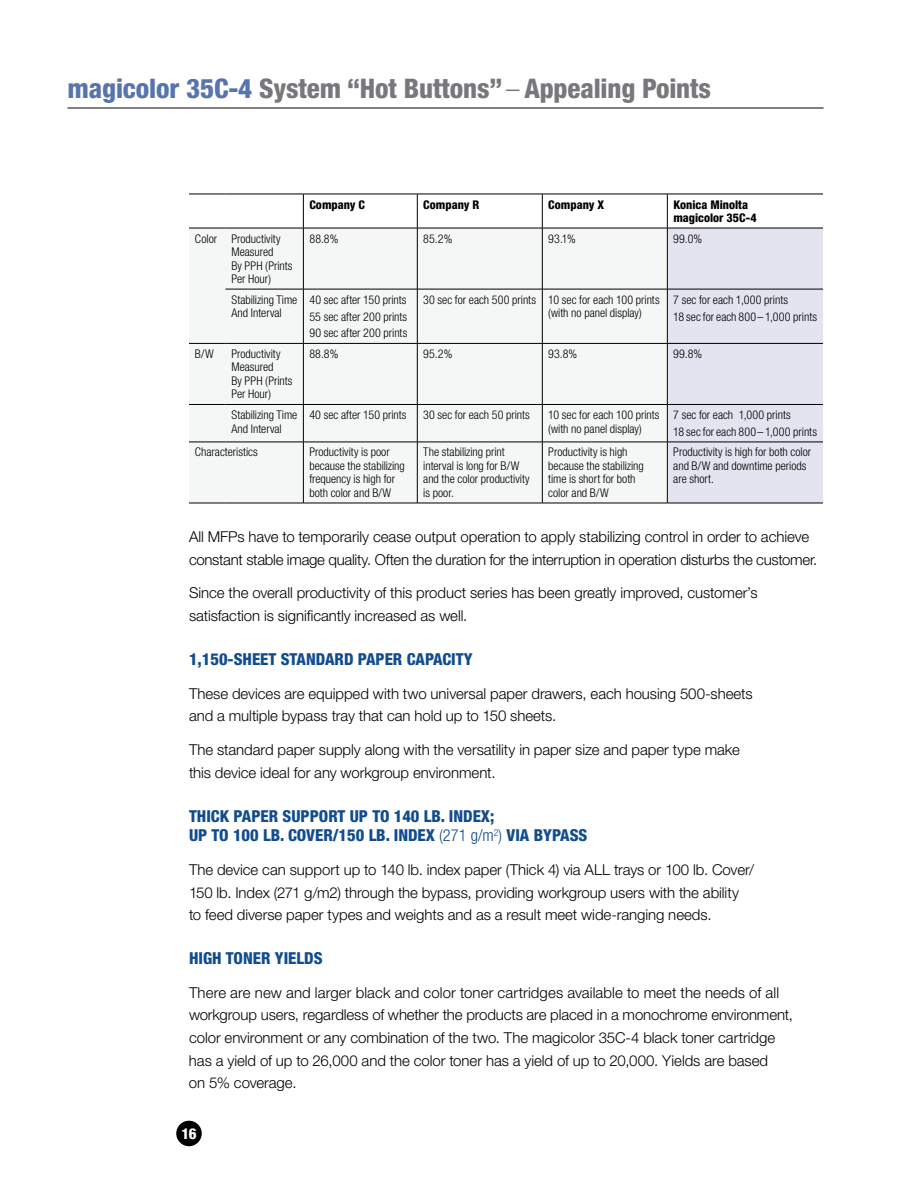
<style>
.page{position:relative;width:918px;height:1188px;background:#fff}
.page>*{position:absolute;margin:0;border:0;box-sizing:border-box;transform-origin:0 0}
.t1{font:800 condensed 27px "Helvetica Neue LT Std";letter-spacing:-.005em;color:#77787b}
.t2{font:800 condensed 16.5px/19.5px "Helvetica Neue LT Std";color:#114c8d}
.t3{font:300 15px/22.5px "Helvetica Neue LT Std";letter-spacing:-.005em;color:#000}
.t4{font:800 condensed 15px "Helvetica Neue LT Std";color:#fff}
.t5{font:300 condensed 12px/13.5px "Helvetica Neue LT Std";color:#000}
.t6{font:800 condensed 12px/13.5px "Helvetica Neue LT Std";color:#000}
.s1{color:#5874ad}
.s2{font-weight:300}
</style>
<div class="page">
<div style="left:176px;top:1121px;width:26px;height:25px;background:#000;border-radius:50%"></div>
<div style="left:189px;top:229px;width:478px;height:274px;background:#f5f6f6"></div>
<div style="left:668px;top:229px;width:155px;height:274px;background:#e3e4f0"></div>
<hr style="left:303px;top:194px;width:1px;height:34px;background:#000">
<hr style="left:417px;top:194px;width:1px;height:34px;background:#000">
<hr style="left:542px;top:194px;width:1px;height:34px;background:#000">
<hr style="left:667px;top:194px;width:1px;height:34px;background:#000">
<hr style="left:303px;top:228px;width:1px;height:61px;background:#000">
<hr style="left:417px;top:228px;width:1px;height:61px;background:#000">
<hr style="left:542px;top:228px;width:1px;height:61px;background:#000">
<hr style="left:667px;top:228px;width:1px;height:61px;background:#000">
<hr style="left:303px;top:289px;width:1px;height:54px;background:#000">
<hr style="left:417px;top:289px;width:1px;height:54px;background:#000">
<hr style="left:542px;top:289px;width:1px;height:54px;background:#000">
<hr style="left:667px;top:289px;width:1px;height:54px;background:#000">
<hr style="left:303px;top:344px;width:1px;height:60px;background:#000">
<hr style="left:417px;top:344px;width:1px;height:60px;background:#000">
<hr style="left:542px;top:344px;width:1px;height:60px;background:#000">
<hr style="left:667px;top:344px;width:1px;height:60px;background:#000">
<hr style="left:303px;top:405px;width:1px;height:37px;background:#000">
<hr style="left:417px;top:405px;width:1px;height:37px;background:#000">
<hr style="left:542px;top:405px;width:1px;height:37px;background:#000">
<hr style="left:667px;top:405px;width:1px;height:37px;background:#000">
<hr style="left:303px;top:442px;width:1px;height:61px;background:#000">
<hr style="left:417px;top:442px;width:1px;height:61px;background:#000">
<hr style="left:542px;top:442px;width:1px;height:61px;background:#000">
<hr style="left:667px;top:442px;width:1px;height:61px;background:#000">
<hr style="left:189px;top:194px;width:36px;height:1px;background:#000">
<hr style="left:225px;top:194px;width:78px;height:1px;background:#000">
<hr style="left:303px;top:194px;width:114px;height:1px;background:#000">
<hr style="left:417px;top:194px;width:125px;height:1px;background:#000">
<hr style="left:542px;top:194px;width:125px;height:1px;background:#000">
<hr style="left:667px;top:194px;width:156px;height:1px;background:#000">
<hr style="left:189px;top:228px;width:36px;height:1px;background:#000">
<hr style="left:225px;top:228px;width:78px;height:1px;background:#000">
<hr style="left:303px;top:228px;width:114px;height:1px;background:#000">
<hr style="left:417px;top:228px;width:125px;height:1px;background:#000">
<hr style="left:542px;top:228px;width:125px;height:1px;background:#000">
<hr style="left:667px;top:228px;width:156px;height:1px;background:#000">
<hr style="left:225px;top:289px;width:78px;height:1px;background:#000">
<hr style="left:303px;top:289px;width:114px;height:1px;background:#000">
<hr style="left:417px;top:289px;width:125px;height:1px;background:#000">
<hr style="left:542px;top:289px;width:125px;height:1px;background:#000">
<hr style="left:667px;top:289px;width:156px;height:1px;background:#000">
<hr style="left:189px;top:343px;width:36px;height:1px;background:#000">
<hr style="left:225px;top:343px;width:78px;height:1px;background:#000">
<hr style="left:303px;top:343px;width:114px;height:1px;background:#000">
<hr style="left:417px;top:343px;width:125px;height:1px;background:#000">
<hr style="left:542px;top:343px;width:125px;height:1px;background:#000">
<hr style="left:667px;top:343px;width:156px;height:1px;background:#000">
<hr style="left:189px;top:404px;width:36px;height:1px;background:#000">
<hr style="left:225px;top:404px;width:78px;height:1px;background:#000">
<hr style="left:303px;top:404px;width:114px;height:1px;background:#000">
<hr style="left:417px;top:404px;width:125px;height:1px;background:#000">
<hr style="left:542px;top:404px;width:125px;height:1px;background:#000">
<hr style="left:667px;top:404px;width:156px;height:1px;background:#000">
<hr style="left:189px;top:442px;width:36px;height:1px;background:#000">
<hr style="left:225px;top:442px;width:78px;height:1px;background:#000">
<hr style="left:303px;top:442px;width:114px;height:1px;background:#000">
<hr style="left:417px;top:442px;width:125px;height:1px;background:#000">
<hr style="left:542px;top:442px;width:125px;height:1px;background:#000">
<hr style="left:667px;top:442px;width:156px;height:1px;background:#000">
<hr style="left:189px;top:503px;width:36px;height:1px;background:#000">
<hr style="left:225px;top:503px;width:78px;height:1px;background:#000">
<hr style="left:303px;top:503px;width:114px;height:1px;background:#000">
<hr style="left:417px;top:503px;width:125px;height:1px;background:#000">
<hr style="left:542px;top:503px;width:125px;height:1px;background:#000">
<hr style="left:667px;top:503px;width:156px;height:1px;background:#000">
<hr style="left:68px;top:108px;width:756px;height:1px;background:#000">
<h1 class="t1" style="left:68px;top:72px;width:645px"><span class="s1">magicolor 35C-4</span> System “Hot Buttons” <span class="s2">–</span> Appealing Points</h1>
<p class="t6" style="left:309px;top:197px;width:57px">Company C</p>
<p class="t6" style="left:423px;top:197px;width:57px">Company R</p>
<p class="t6" style="left:548px;top:197px;width:57px">Company X</p>
<p class="t6" style="left:673px;top:197px;width:85px">Konica Minolta magicolor 35C-4</p>
<p class="t5" style="left:231px;top:232px;width:63px;text-indent:-36px">Color Productivity<br>Measured<br>By PPH (Prints<br>Per Hour)</p>
<p class="t5" style="left:309px;top:232px;width:31px">88.8%</p>
<p class="t5" style="left:423px;top:232px;width:31px">85.2%</p>
<p class="t5" style="left:548px;top:232px;width:29px">93.1%</p>
<p class="t5" style="left:673px;top:232px;width:30px">99.0%</p>
<p class="t5" style="left:231px;top:293px;width:67px">Stabilizing Time<br>And Interval</p>
<p class="t5" style="left:309px;top:291px;width:99px;line-height:16.8px;text-align:justify">40 sec after 150 prints 55 sec after 200 prints 90 sec after 200 prints</p>
<p class="t5" style="left:548px;top:293px;width:113px;text-indent:-125px">30 sec for each 500 prints 10 sec for each 100 prints (with no panel display)</p>
<p class="t5" style="left:673px;top:291px;width:145px;line-height:16.8px">7 sec for each 1,000 prints<br>18 sec for each 800 – 1,000 prints</p>
<p class="t5" style="left:195px;top:347px;width:20px">B/W</p>
<p class="t5" style="left:231px;top:347px;width:63px">Productivity<br>Measured<br>By PPH (Prints<br>Per Hour)</p>
<p class="t5" style="left:309px;top:347px;width:31px">88.8%</p>
<p class="t5" style="left:423px;top:347px;width:31px">95.2%</p>
<p class="t5" style="left:548px;top:347px;width:30px">93.8%</p>
<p class="t5" style="left:673px;top:347px;width:30px">99.8%</p>
<p class="t5" style="left:231px;top:408px;width:67px">Stabilizing Time<br>And Interval</p>
<p class="t5" style="left:309px;top:408px;width:99px">40 sec after 150 prints</p>
<p class="t5" style="left:423px;top:408px;width:108px">30 sec for each 50 prints</p>
<p class="t5" style="left:548px;top:408px;width:113px">10 sec for each 100 prints (with no panel display)</p>
<p class="t5" style="left:673px;top:406px;width:145px;line-height:16.8px">7 sec for each 1,000 prints<br>18 sec for each 800 – 1,000 prints</p>
<p class="t5" style="left:195px;top:445px;width:64px">Characteristics</p>
<p class="t5" style="left:309px;top:445px;width:97px">Productivity is poor because the stabilizing frequency is high for both color and B/W</p>
<p class="t5" style="left:423px;top:445px;width:108px">The stabilizing print interval is long for B/W and the color productivity is poor.</p>
<p class="t5" style="left:548px;top:445px;width:97px">Productivity is high because the stabilizing time is short for both color and B/W</p>
<p class="t5" style="left:673px;top:445px;width:139px">Productivity is high for both color and B/W and downtime periods are short.</p>
<p class="t3" style="left:189px;top:525px;width:627px">All MFPs have to temporarily cease output operation to apply stabilizing control in order to achieve constant stable image quality. Often the duration for the interruption in operation disturbs the customer.</p>
<p class="t3" style="left:189px;top:581px;width:570px">Since the overall productivity of this product series has been greatly improved, customer’s satisfaction is significantly increased as well.</p>
<p class="t2" style="left:189px;top:649px;width:72px">1,150-Sheet</p>
<p class="t2" style="left:281px;top:649px;width:144px">Standard Paper Capacit</p>
<p class="t2" style="left:464px;top:649px;width:10px">y</p>
<p class="t3" style="left:189px;top:682px;width:565px">These devices are equipped with two universal paper drawers, each housing 500-sheets and a multiple bypass tray that can hold up to 150 sheets.</p>
<p class="t3" style="left:189px;top:738px;width:552px">The standard paper supply along with the versatility in paper size and paper type make this device ideal for any workgroup environment.</p>
<p class="t2" style="left:189px;top:806px;width:373px">Thick Paper Support up to 140 lb. index;<br>Up to 100 lb. cover/150 lb. index <span class="s2">(271 g/m</span><sup>2</sup><span class="s2">)</span> via Bypass</p>
<p class="t3" style="left:189px;top:858px;width:567px">The device can support up to 140 lb. index paper (Thick 4) via ALL trays or 100 lb. Cover/<br>150 lb. Index (271 g/m2) through the bypass, providing workgroup users with the ability to feed diverse paper types and weights and as a result meet wide-ranging needs.</p>
<p class="t2" style="left:189px;top:948px;width:134px">High Toner Yields</p>
<p class="t3" style="left:189px;top:981px;width:605px">There are new and larger black and color toner cartridges available to meet the needs of all workgroup users, regardless of whether the products are placed in a monochrome environment, color environment or any combination of the two. The magicolor 35C-4 black toner cartridge has a yield of up to 26,000 and the color toner has a yield of up to 20,000. Yields are based<br>on 5% coverage.</p>
<p class="t4" style="left:181px;top:1124px;width:17px">16</p>
</div>
